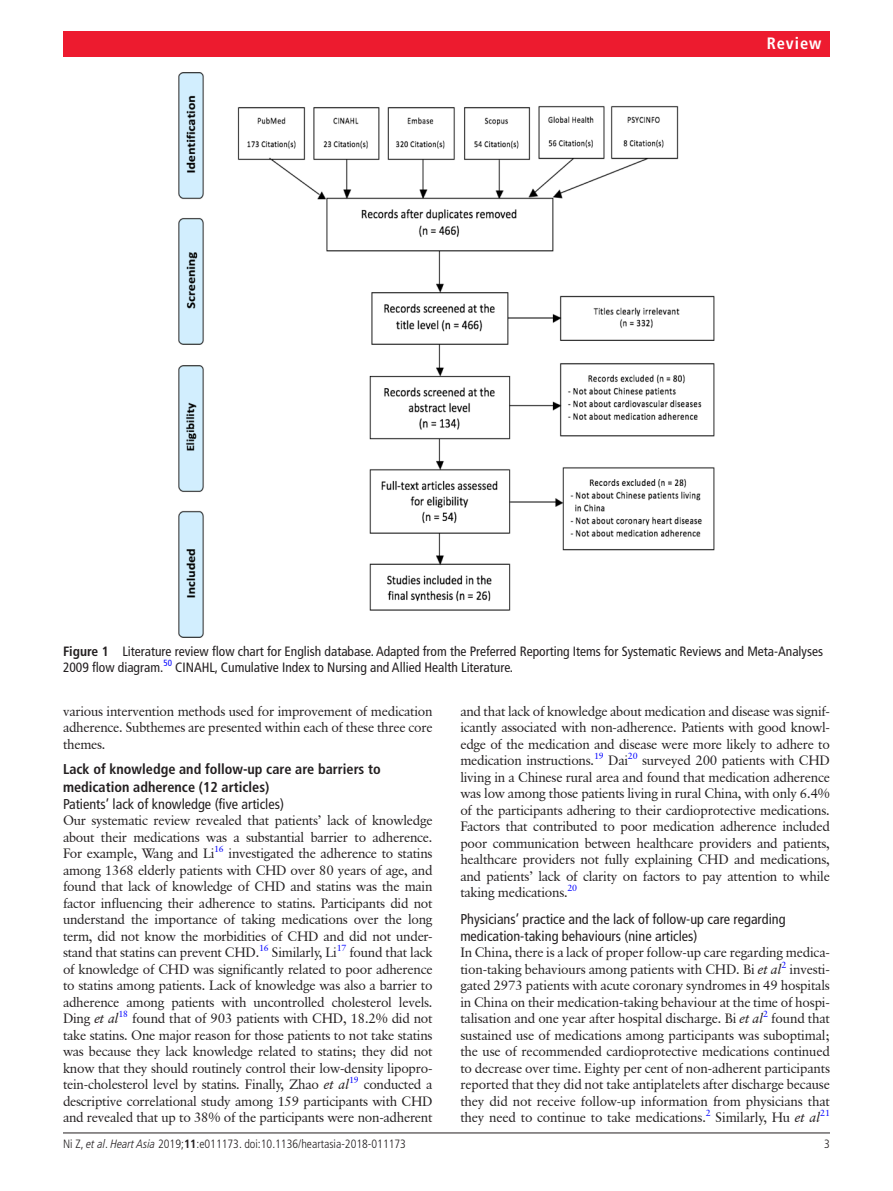
<style>
.page{position:relative;width:893px;height:1191px;background:#fff}
.page>*{position:absolute;margin:0;border:0;box-sizing:border-box;transform-origin:0 0}
.t1{font:700 condensed 16.5px "Frutiger LT Pro";letter-spacing:.055em;color:#fff}
.t2{font:condensed 14.25px/16.5px "Frutiger LT Pro";color:#231f20}
.t3{font:700 condensed 14.25px/18px "Frutiger LT Pro";color:#231f20}
.t4{font:13.5px/16.5px "Classical Garamond BT";letter-spacing:-.02em;color:#231f20;text-align:justify}
.t5{font:condensed 13.5px/16.5px "Frutiger LT Pro";color:#231f20}
.t6{font:300 condensed 12px "Frutiger LT Pro";color:#231f20}
.t7{font:9px "Classical Garamond BT";color:#00f}
.s1{font-weight:700}
.s2{font-style:italic}
</style>
<div class="page">
<hr style="left:63px;top:1132px;width:767px;height:1px;background:#231f20">
<div style="left:63px;top:31px;width:767px;height:25px;background:#ed1b2f"></div>
<img style="left:178px;top:72px;width:537px;height:565px">
<p class="t1" style="left:767px;top:34px;width:56px">Review</p>
<p class="t5" style="left:63px;top:643px;width:762px"><span class="s1">Figure 1</span> Literature review flow chart for English database. Adapted from the Preferred Reporting Items for Systematic Reviews and Meta-Analyses<br>2009 flow diagram.<sup>50</sup> CINAHL, Cumulative Index to Nursing and Allied Health Literature.</p>
<p class="t4" style="left:63px;top:702px;width:371px">various intervention methods used for improvement of medication adherence. Subthemes are presented within each of these three core themes.</p>
<p class="t3" style="left:63px;top:760px;width:319px">Lack of knowledge and follow-up care are barriers to medication adherence (12 articles)</p>
<p class="t2" style="left:63px;top:795px;width:223px">Patients’ lack of knowledge (five articles)</p>
<p class="t4" style="left:63px;top:812px;width:371px">Our systematic review revealed that patients’ lack of knowledge about their medications was a substantial barrier to adherence.<br>For example, Wang and Li<sup>16</sup> investigated the adherence to statins among 1368 elderly patients with CHD over 80 years of age, and found that lack of knowledge of CHD and statins was the main factor influencing their adherence to statins. Participants did not understand the importance of taking medications over the long term, did not know the morbidities of CHD and did not under&shy;stand that statins can prevent CHD.<sup>16</sup> Similarly, Li<sup>17</sup> found that lack of knowledge of CHD was significantly related to poor adherence to statins among patients. Lack of knowledge was also a barrier to adherence among patients with uncontrolled cholesterol levels.<br>Ding <span class="s2">et al</span><sup>18</sup> found that of 903 patients with CHD, 18.2% did not take statins. One major reason for those patients to not take statins was because they lack knowledge related to statins; they did not know that they should routinely control their low-density lipopro&shy;tein-cholesterol level by statins. Finally, Zhao <span class="s2">et al</span><sup>19</sup> conducted a descriptive correlational study among 159 participants with CHD and revealed that up to 38% of the participants were non-adherent</p>
<p class="t4" style="left:460px;top:702px;width:371px">and that lack of knowledge about medication and disease was signif&shy;icantly associated with non-adherence. Patients with good knowl&shy;edge of the medication and disease were more likely to adhere to medication instructions.<sup>19</sup> Dai</p>
<p class="t7" style="left:628px;top:750px;width:11px">20</p>
<p class="t4" style="left:460px;top:752px;width:371px;text-indent:182px">surveyed 200 patients with CHD living in a Chinese rural area and found that medication adherence was low among those patients living in rural China, with only 6.4% of the participants adhering to their cardioprotective medications.<br>Factors that contributed to poor medication adherence included poor communication between healthcare providers and patients, healthcare providers not fully explaining CHD and medications, and patients’ lack of clarity on factors to pay attention to while taking medications.<sup>20</sup></p>
<p class="t2" style="left:460px;top:911px;width:327px">Physicians’ practice and the lack of follow-up care regarding medication-taking behaviours (nine articles)</p>
<p class="t4" style="left:460px;top:944px;width:371px">In China, there is a lack of proper follow-up care regarding medica&shy;tion-taking behaviours among patients with CHD. Bi <span class="s2">et al</span><sup>2</sup> investi&shy;gated 2973 patients with acute coronary syndromes in 49 hospitals in China on their medication-taking behaviour at the time of hospi&shy;talisation and one year after hospital discharge. Bi <span class="s2">et al</span><sup>2</sup> found that sustained use of medications among participants was suboptimal; the use of recommended cardioprotective medications continued to decrease over time. Eighty per cent of non-adherent participants reported that they did not take antiplatelets after discharge because they did not receive follow-up information from physicians that they need to continue to take medications.<sup>2</sup> Similarly, Hu <span class="s2">et al</span></p>
<p class="t7" style="left:820px;top:1107px;width:11px">21</p>
<p class="t6" style="left:63px;top:1136px;width:345px">Ni Z, <span class="s2">et al</span>. <span class="s2">Heart Asia</span> 2019;<span class="s1">11</span>:e011173. doi:10.1136/heartasia-2018-011173</p>
<p class="t6" style="left:824px;top:1136px;width:7px">3</p>
</div>
